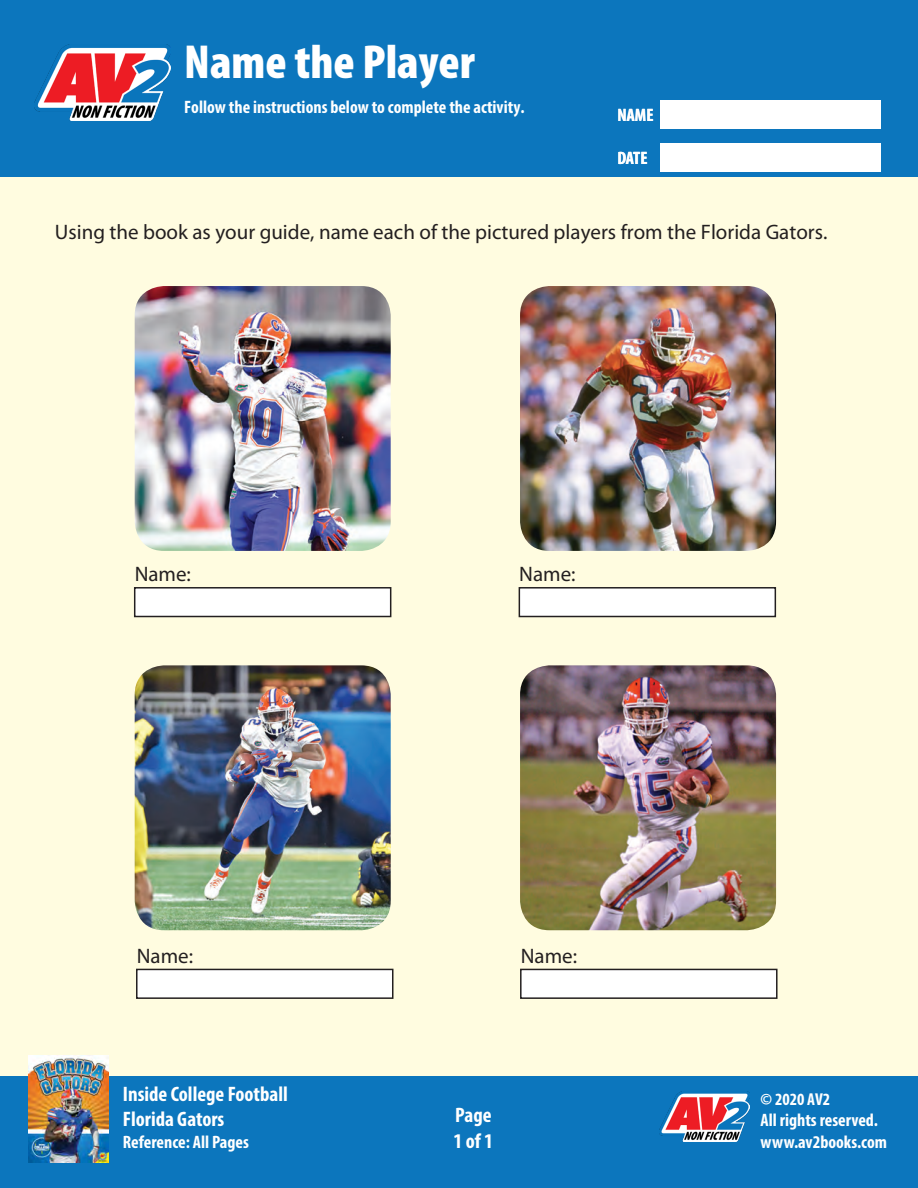
<style>
.page{position:relative;width:918px;height:1188px;background:#fff}
.page>*{position:absolute;margin:0;border:0;box-sizing:border-box;transform-origin:0 0}
.head{font:900 condensed 48px "Myriad Pro";color:#fff}
.Questions{font:21px "Myriad Pro";color:#231f20}
.t1{font:700 condensed 21px/25.2px "Myriad Pro";color:#fff}
.Question_no_drop{font:21px "Myriad Pro";color:#231f20}
.description{font:700 condensed 18px/21.6px "Myriad Pro";color:#fff}
.t2{font:700 condensed 17.25px "Myriad Pro";color:#fff}
</style>
<div class="page">
<div style="left:0;top:156px;width:918px;height:935px;background:#fffce0"></div>
<div style="left:0;top:0;width:918px;height:177px;background:#0c76bd"></div>
<div style="left:0;top:1076px;width:918px;height:112px;background:#0c76bd"></div>
<img style="left:29px;top:1056px;width:80px;height:106px">
<div style="left:660px;top:100px;width:220px;height:29px;background:#fff"></div>
<div style="left:660px;top:143px;width:220px;height:29px;background:#fff"></div>
<img style="left:135px;top:286px;width:256px;height:265px">
<img style="left:135px;top:665px;width:256px;height:265px">
<img style="left:520px;top:286px;width:256px;height:265px">
<img style="left:520px;top:665px;width:256px;height:265px">
<div style="left:135px;top:588px;width:256px;height:29px;background:#fff"></div>
<div style="left:134px;top:587px;width:257px;height:30px;border:2px solid #231f20"></div>
<div style="left:521px;top:969px;width:256px;height:29px;background:#fff"></div>
<div style="left:520px;top:969px;width:258px;height:30px;border:2px solid #231f20"></div>
<div style="left:137px;top:969px;width:256px;height:29px;background:#fff"></div>
<div style="left:136px;top:969px;width:257px;height:30px;border:2px solid #231f20"></div>
<div style="left:519px;top:588px;width:256px;height:29px;background:#fff"></div>
<div style="left:519px;top:587px;width:257px;height:30px;border:2px solid #231f20"></div>
<img style="left:34px;top:44px;width:136px;height:76px">
<img style="left:659px;top:1091px;width:90px;height:51px">
<p class="head" style="left:184px;top:31px;width:292px">Name the Player</p>
<p class="description" style="left:184px;top:96px;width:342px">Follow the instructions below to complete the activity.</p>
<p class="description" style="left:617px;top:104px;width:38px">NAME</p>
<p class="description" style="left:617px;top:147px;width:32px">DATE</p>
<p class="Questions" style="left:55px;top:219px;width:774px">Using the book as your guide, name each of the pictured players from the Florida Gators.</p>
<p class="Question_no_drop" style="left:135px;top:561px;width:58px">Name:</p>
<p class="Question_no_drop" style="left:519px;top:561px;width:58px">Name:</p>
<p class="Question_no_drop" style="left:137px;top:943px;width:58px">Name:</p>
<p class="Question_no_drop" style="left:521px;top:943px;width:58px">Name:</p>
<p class="t1" style="left:123px;top:1081px;width:166px">Inside College Football<br>Florida Gators</p>
<p class="description" style="left:123px;top:1130px;width:128px">Reference: All Pages</p>
<p class="t1" style="left:455px;top:1102px;width:38px">Page</p>
<p class="t1" style="left:454px;top:1127px;width:41px">1 of 1</p>
<p class="t2" style="left:761px;top:1088px;width:71px">© 2020 AV2</p>
<p class="description" style="left:761px;top:1109px;width:128px">All rights reserved. www.av2books.com</p>
</div>
